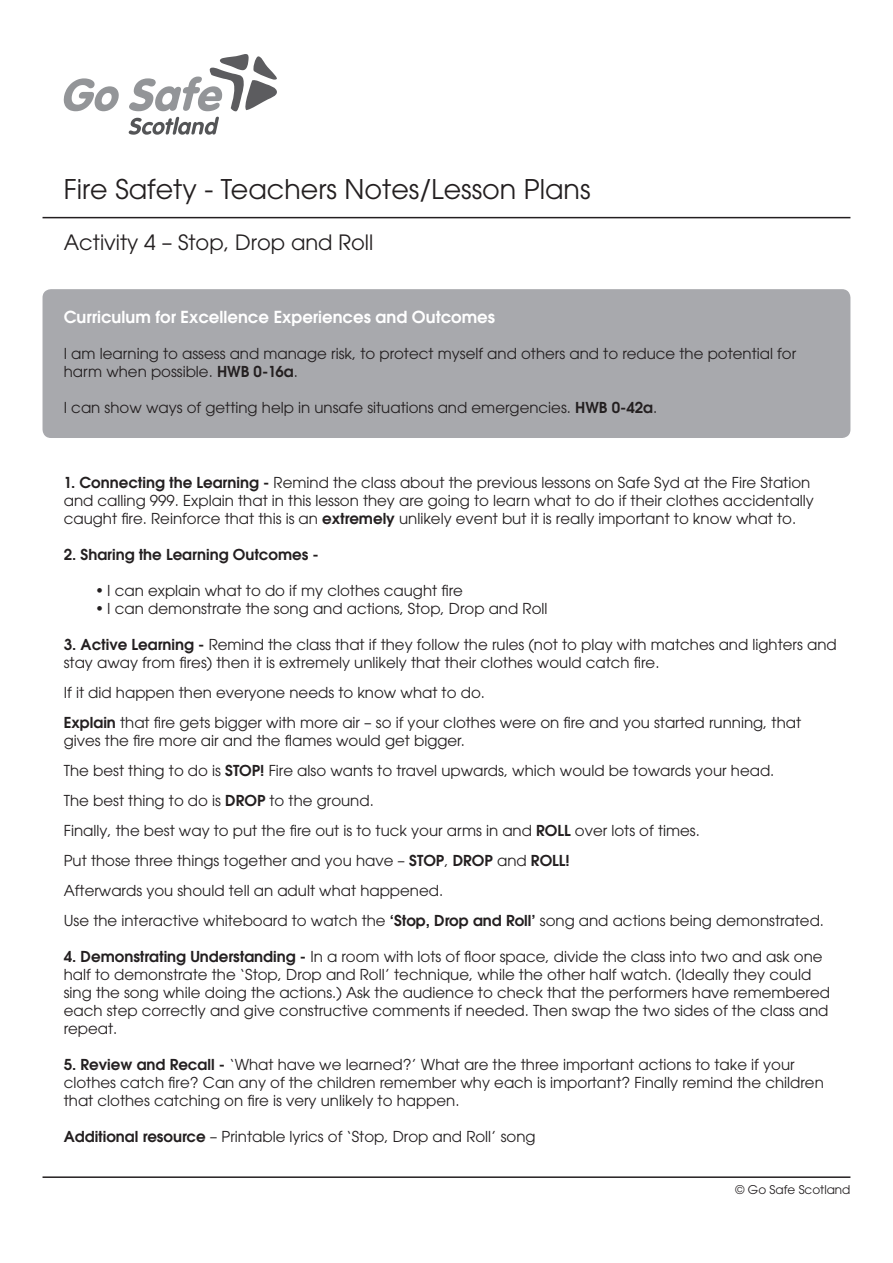
<style>
.page{position:relative;width:893px;height:1263px;background:#fff}
.page>*{position:absolute;margin:0;border:0;box-sizing:border-box;transform-origin:0 0}
.t1{font:27px "Avant Garde";color:#231f20}
.t2{font:21px "Avant Garde";color:#231f20}
.t3{font:600 16.5px "Avant Garde";color:#fff}
.t4{font:15px/18px "Avant Garde";color:#231f20}
.t5{font:600 15px "Avant Garde";color:#231f20}
.t6{font:12px "Avant Garde";color:#231f20}
.s1{font-weight:600}
</style>
<div class="page">
<hr style="left:43px;top:1176px;width:807px;height:2px;background:#231f20">
<div style="left:43px;top:289px;width:807px;height:149px;background:#a8a9ad;border-radius:9px"></div>
<hr style="left:43px;top:217px;width:807px;height:1px;background:#231f20">
<svg style="left:64px;top:78px;width:55px;height:33px"></svg>
<svg style="left:129px;top:54px;width:148px;height:81px"></svg>
<h1 class="t1" style="left:64px;top:173px;width:528px">Fire Safety - Teachers Notes/Lesson Plans</h1>
<h2 class="t2" style="left:64px;top:230px;width:311px">Activity 4 – Stop, Drop and Roll</h2>
<p class="t3" style="left:64px;top:306px;width:433px">Curriculum for Excellence Experiences and Outcomes</p>
<p class="t4" style="left:64px;top:344px;width:734px">I am learning to assess and manage risk, to protect myself and others and to reduce the potential for harm when possible. <span class="s1">HWB 0-16a</span>.</p>
<p class="t4" style="left:64px;top:398px;width:595px">I can show ways of getting help in unsafe situations and emergencies. <span class="s1">HWB 0-42a</span>.</p>
<p class="t4" style="left:64px;top:474px;width:752px"><span class="s1">1. Connecting the Learning -</span> Remind the class about the previous lessons on Safe Syd at the Fire Station and calling 999. Explain that in this lesson they are going to learn what to do if their clothes accidentally caught fire. Reinforce that this is an <span class="s1">extremely</span> unlikely event but it is really important to know what to.</p>
<p class="t5" style="left:64px;top:545px;width:257px">2. Sharing the Learning Outcomes -</p>
<p class="t4" style="left:95px;top:582px;width:369px">• I can explain what to do if my clothes caught fire</p>
<p class="t4" style="left:95px;top:600px;width:454px">• I can demonstrate the song and actions, Stop, Drop and Roll</p>
<p class="t4" style="left:64px;top:636px;width:774px"><span class="s1">3. Active Learning -</span> Remind the class that if they follow the rules (not to play with matches and lighters and stay away from fires) then it is extremely unlikely that their clothes would catch fire.</p>
<p class="t4" style="left:64px;top:678px;width:739px;line-height:30px">If it did happen then everyone needs to know what to do.<br><span class="s1">Explain</span> that fire gets bigger with more air – so if your clothes were on fire and you started running, that</p>
<p class="t4" style="left:64px;top:726px;width:762px;line-height:30px">gives the fire more air and the flames would get bigger.<br>The best thing to do is <span class="s1">STOP!</span> Fire also wants to travel upwards, which would be towards your head.<br>The best thing to do is <span class="s1">DROP</span> to the ground.<br>Finally, the best way to put the fire out is to tuck your arms in and <span class="s1">ROLL</span> over lots of times.<br>Put those three things together and you have – <span class="s1">STOP</span>, <span class="s1">DROP</span> and <span class="s1">ROLL!<br></span>Afterwards you should tell an adult what happened.<br>Use the interactive whiteboard to watch the <span class="s1">‘Stop, Drop and Roll’</span> song and actions being demonstrated.</p>
<p class="t4" style="left:64px;top:948px;width:768px"><span class="s1">4. Demonstrating Understanding -</span> In a room with lots of floor space, divide the class into two and ask one half to demonstrate the ‘Stop, Drop and Roll’ technique, while the other half watch. (Ideally they could sing the song while doing the actions.) Ask the audience to check that the performers have remembered each step correctly and give constructive comments if needed. Then swap the two sides of the class and repeat.</p>
<p class="t4" style="left:64px;top:1056px;width:761px"><span class="s1">5. Review and Recall -</span> ‘What have we learned?’ What are the three important actions to take if your clothes catch fire? Can any of the children remember why each is important? Finally remind the children that clothes catching on fire is very unlikely to happen.</p>
<p class="t4" style="left:64px;top:1128px;width:473px"><span class="s1">Additional resource</span> – Printable lyrics of ‘Stop, Drop and Roll’ song</p>
<p class="t6" style="left:736px;top:1182px;width:116px">© Go Safe Scotland</p>
</div>
